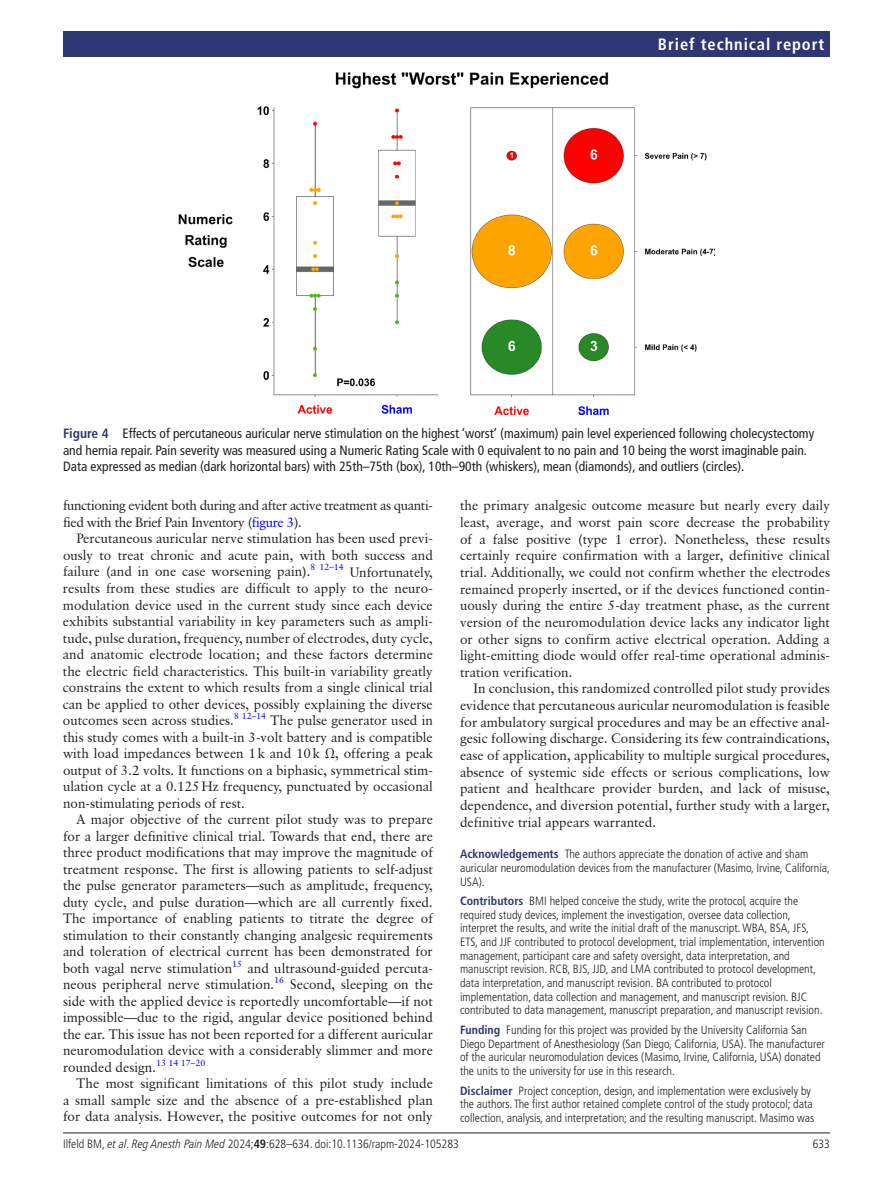
<style>
.page{position:relative;width:893px;height:1191px;background:#fff}
.page>*{position:absolute;margin:0;border:0;box-sizing:border-box;transform-origin:0 0}
.t1{font:700 condensed 16.5px "Frutiger LT Pro";letter-spacing:.055em;color:#fff}
.t2{font:13.5px/16.5px "Classical Garamond BT";color:#231f20;text-align:justify}
.t3{font:condensed 13.5px/16.5px "Frutiger LT Pro";color:#231f20}
.t4{font:13.5px/16.5px "Classical Garamond BT";letter-spacing:-.025em;color:#231f20}
.t5{font:300 condensed 12px/13.6px "Frutiger LT Pro";color:#231f20}
.s1{font-weight:700;color:#2e3771}
.s2{color:#00f}
.s3{font-style:italic}
.s4{font-weight:700}
</style>
<div class="page">
<hr style="left:63px;top:1132px;width:767px;height:1px;background:#231f20">
<div style="left:63px;top:31px;width:767px;height:25px;background:#2e3771"></div>
<img style="left:178px;top:72px;width:537px;height:342px">
<p class="t1" style="left:658px;top:34px;width:168px">Brief technical report</p>
<p class="t3" style="left:63px;top:425px;width:753px"><span class="s1">Figure 4</span> Effects of percutaneous auricular nerve stimulation on the highest ‘worst’ (maximum) pain level experienced following cholecystectomy and hernia repair. Pain severity was measured using a Numeric Rating Scale with 0 equivalent to no pain and 10 being the worst imaginable pain.<br>Data expressed as median (dark horizontal bars) with 25th–75th (box), 10th–90th (whiskers), mean (diamonds), and outliers (circles).</p>
<p class="t4" style="left:63px;top:497px;width:371px">functioning evident both during and after active treatment as quanti&shy;fied with the Brief Pain Inventory (<span class="s2">figure 3</span>).</p>
<p class="t2" style="left:63px;top:530px;width:371px;text-indent:14px">Percutaneous auricular nerve stimulation has been used previ&shy;ously to treat chronic and acute pain, with both success and failure (and in one case worsening pain).<sup>8</sup> <sup>12–14</sup> Unfortunately, results from these studies are difficult to apply to the neuro&shy;modulation device used in the current study since each device exhibits substantial variability in key parameters such as ampli&shy;tude, pulse duration, frequency, number of electrodes, duty cycle, and anatomic electrode location; and these factors determine the electric field characteristics. This built-in variability greatly constrains the extent to which results from a single clinical trial can be applied to other devices, possibly explaining the diverse outcomes seen across studies.<sup>8</sup> <sup>12–14</sup> The pulse generator used in this study comes with a built-in 3-volt battery and is compatible with load impedances between 1k and 10k Ω, offering a peak output of 3.2 volts. It functions on a biphasic, symmetrical stim&shy;ulation cycle at a 0.125Hz frequency, punctuated by occasional non-stimulating periods of rest.</p>
<p class="t2" style="left:63px;top:811px;width:371px;text-indent:13px">A major objective of the current pilot study was to prepare for a larger definitive clinical trial. Towards that end, there are three product modifications that may improve the magnitude of treatment response. The first is allowing patients to self-adjust the pulse generator parameters—such as amplitude, frequency, duty cycle, and pulse duration—which are all currently fixed.<br>The importance of enabling patients to titrate the degree of stimulation to their constantly changing analgesic requirements and toleration of electrical current has been demonstrated for both vagal nerve stimulation<sup>15</sup> and ultrasound-guided percuta&shy;neous peripheral nerve stimulation.<sup>16</sup> Second, sleeping on the side with the applied device is reportedly uncomfortable—if not impossible—due to the rigid, angular device positioned behind the ear. This issue has not been reported for a different auricular neuromodulation device with a considerably slimmer and more rounded design.<sup>13</sup> <sup>14</sup> <sup>17–20</sup></p>
<p class="t2" style="left:63px;top:1075px;width:371px;text-indent:14px">The most significant limitations of this pilot study include a small sample size and the absence of a pre-established plan for data analysis. However, the positive outcomes for not only</p>
<p class="t2" style="left:460px;top:497px;width:371px">the primary analgesic outcome measure but nearly every daily least, average, and worst pain score decrease the probability of a false positive (type 1 error). Nonetheless, these results certainly require confirmation with a larger, definitive clinical trial. Additionally, we could not confirm whether the electrodes remained properly inserted, or if the devices functioned contin&shy;uously during the entire 5-day treatment phase, as the current version of the neuromodulation device lacks any indicator light or other signs to confirm active electrical operation. Adding a light-emitting diode would offer real-time operational adminis&shy;tration verification.</p>
<p class="t2" style="left:460px;top:680px;width:371px;text-indent:14px">In conclusion, this randomized controlled pilot study provides evidence that percutaneous auricular neuromodulation is feasible for ambulatory surgical procedures and may be an effective anal&shy;gesic following discharge. Considering its few contraindications, ease of application, applicability to multiple surgical procedures, absence of systemic side effects or serious complications, low patient and healthcare provider burden, and lack of misuse, dependence, and diversion potential, further study with a larger, definitive trial appears warranted.</p>
<p class="t5" style="left:460px;top:847px;width:372px"><span class="s1">Acknowledgements</span> The authors appreciate the donation of active and sham auricular neuromodulation devices from the manufacturer (Masimo, Irvine, California,<br>USA).</p>
<p class="t5" style="left:460px;top:894px;width:366px"><span class="s1">Contributors</span> BMI helped conceive the study, write the protocol, acquire the required study devices, implement the investigation, oversee data collection, interpret the results, and write the initial draft of the manuscript. WBA, BSA, JFS, ETS, and JJF contributed to protocol development, trial implementation, intervention management, participant care and safety oversight, data interpretation, and manuscript revision. RCB, BJS, JJD, and LMA contributed to protocol development, data interpretation, and manuscript revision. BA contributed to protocol implementation, data collection and management, and manuscript revision. BJC contributed to data management, manuscript preparation, and manuscript revision.</p>
<p class="t5" style="left:460px;top:1023px;width:366px"><span class="s1">Funding</span> Funding for this project was provided by the University California San Diego Department of Anesthesiology (San Diego, California, USA). The manufacturer of the auricular neuromodulation devices (Masimo, Irvine, California, USA) donated the units to the university for use in this research.</p>
<p class="t5" style="left:460px;top:1083px;width:356px"><span class="s1">Disclaimer</span> Project conception, design, and implementation were exclusively by the authors. The first author retained complete control of the study protocol; data collection, analysis, and interpretation; and the resulting manuscript. Masimo was</p>
<p class="t5" style="left:63px;top:1136px;width:397px">Ilfeld BM, <span class="s3">et al</span>. <span class="s3">Reg Anesth Pain Med</span> 2024;<span class="s4">49</span>:628–634. doi:10.1136/rapm-2024-105283</p>
<p class="t5" style="left:813px;top:1136px;width:19px">633</p>
</div>
